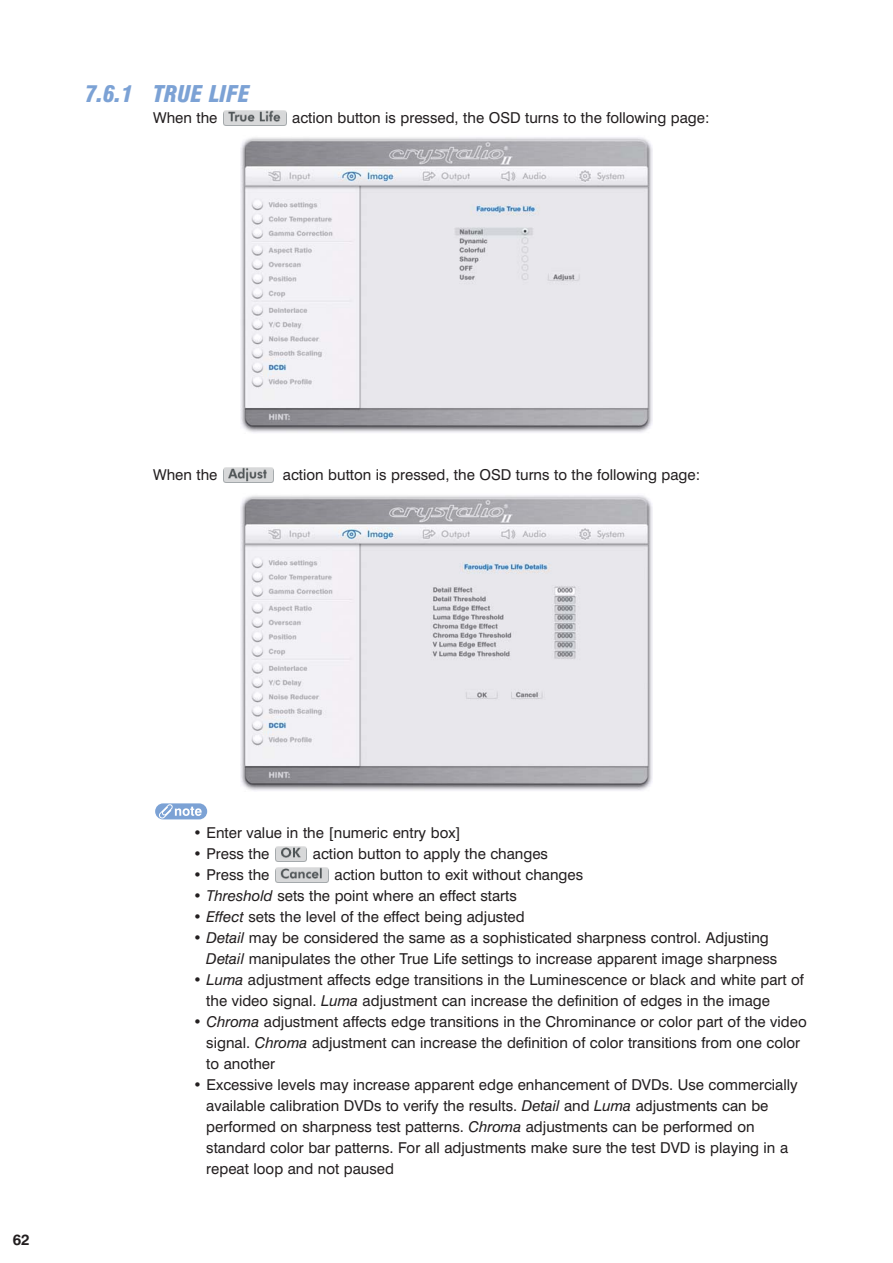
<style>
.page{position:relative;width:893px;height:1263px;background:#fff}
.page>*{position:absolute;margin:0;border:0;box-sizing:border-box;transform-origin:0 0}
.t1{font:italic 900 condensed 22.5px "Swiss 721 BT";color:#7ca2d5}
.t2{font:15px/21px "Swiss 721 BT";color:#231f20}
.t3{font:700 15px "Swiss 721 BT";color:#231f20}
.s1{font-style:italic}
</style>
<div class="page">
<img style="left:275px;top:868px;width:53px;height:15px">
<img style="left:275px;top:847px;width:31px;height:15px">
<div style="left:155px;top:803px;width:52px;height:16px;background:#7ca2d5;border-radius:8px"></div>
<svg style="left:158px;top:803px;width:44px;height:16px"></svg>
<img style="left:240px;top:495px;width:413px;height:296px">
<img style="left:223px;top:467px;width:51px;height:15px">
<img style="left:240px;top:137px;width:413px;height:296px">
<img style="left:223px;top:111px;width:63px;height:15px">
<h1 class="t1" style="left:85px;top:84px;width:166px">7.6.1 TRUE LIFE</h1>
<p class="t2" style="left:153px;top:109px;width:66px">When the</p>
<p class="t2" style="left:292px;top:109px;width:419px">action button is pressed, the OSD turns to the following page:</p>
<p class="t2" style="left:153px;top:466px;width:66px">When the</p>
<p class="t2" style="left:283px;top:466px;width:419px">action button is pressed, the OSD turns to the following page:</p>
<p class="t3" style="left:13px;top:1235px;width:19px">62</p>
<p class="t2" style="left:193px;top:823px;width:269px">• Enter value in the [numeric entry box]</p>
<p class="t2" style="left:193px;top:844px;width:78px">• Press the</p>
<p class="t2" style="left:313px;top:844px;width:237px">action button to apply the changes</p>
<p class="t2" style="left:193px;top:865px;width:78px">• Press the</p>
<p class="t2" style="left:334px;top:865px;width:250px">action button to exit without changes</p>
<p class="t2" style="left:193px;top:886px;width:325px">• <span class="s1">Threshold</span> sets the point where an effect starts</p>
<p class="t2" style="left:193px;top:907px;width:333px">• <span class="s1">Effect</span> sets the level of the effect being adjusted</p>
<p class="t2" style="left:206px;top:928px;width:572px;text-indent:-13px">• <span class="s1">Detail</span> may be considered the same as a sophisticated sharpness control. Adjusting<br><span class="s1">Detail</span> manipulates the other True Life settings to increase apparent image sharpness</p>
<p class="t2" style="left:206px;top:970px;width:599px;text-indent:-13px">• <span class="s1">Luma</span> adjustment affects edge transitions in the Luminescence or black and white part of the video signal. <span class="s1">Luma</span> adjustment can increase the definition of edges in the image</p>
<p class="t2" style="left:206px;top:1012px;width:602px;text-indent:-13px">• <span class="s1">Chroma</span> adjustment affects edge transitions in the Chrominance or color part of the video signal. <span class="s1">Chroma</span> adjustment can increase the definition of color transitions from one color to another</p>
<p class="t2" style="left:206px;top:1075px;width:593px;text-indent:-13px">• Excessive levels may increase apparent edge enhancement of DVDs. Use commercially available calibration DVDs to verify the results. <span class="s1">Detail</span> and <span class="s1">Luma</span> adjustments can be performed on sharpness test patterns. <span class="s1">Chroma</span> adjustments can be performed on standard color bar patterns. For all adjustments make sure the test DVD is playing in a repeat loop and not paused</p>
</div>
